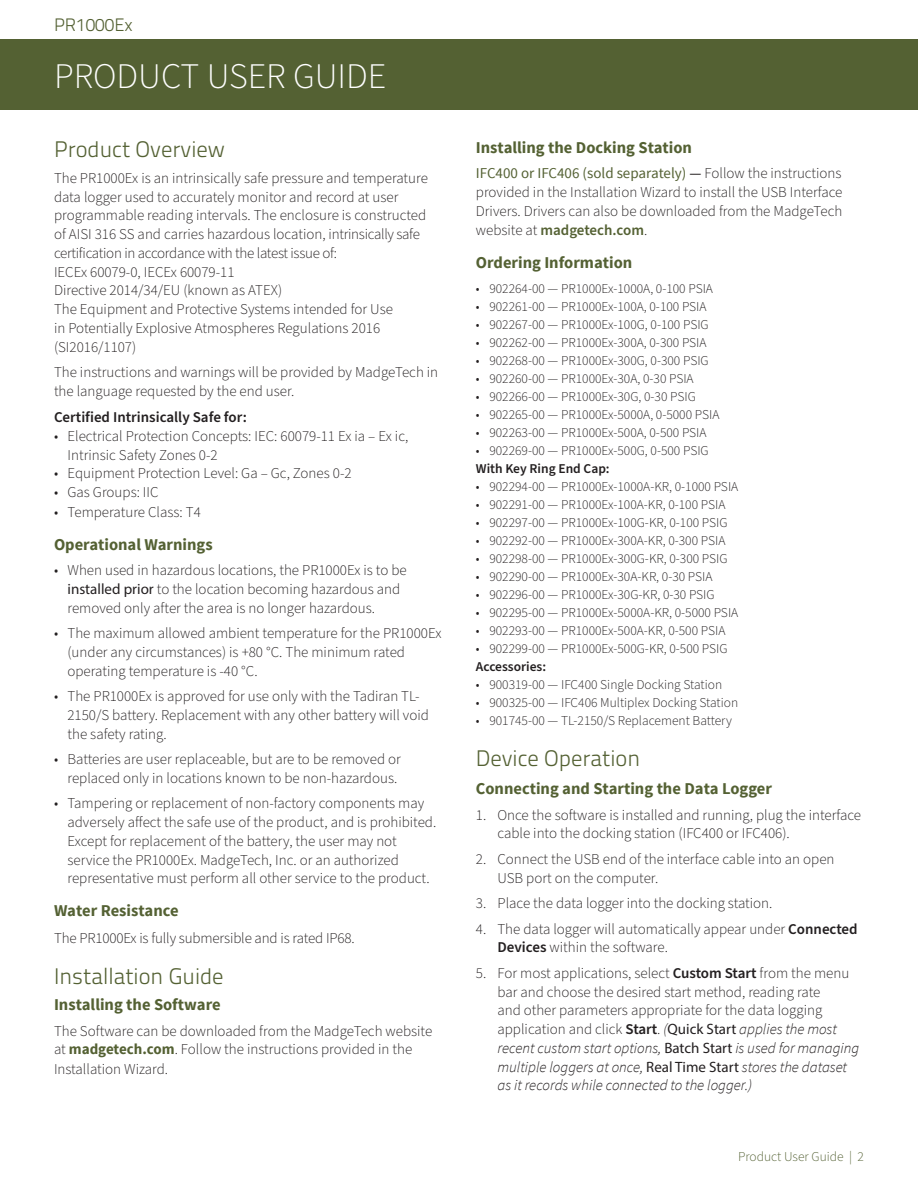
<style>
.page{position:relative;width:918px;height:1188px;background:#fff}
.page>*{position:absolute;margin:0;border:0;box-sizing:border-box;transform-origin:0 0}
.t1{font:300 36px "Source Sans Pro";color:#fff}
.Headings{font:300 22.5px "Titillium Text 22 L";color:#546133}
.t2{font:300 18px "Titillium Text 22 L";color:#546133}
.Subheads{font:700 16.5px "Source Sans Pro";color:#546133}
.Body{font:300 15px/18.8px "Source Sans Pro";color:#231f20}
.Body-2{font:600 15px "Source Sans Pro";color:#231f20}
.t3{font:300 13.5px "Source Sans Pro";color:#231f20}
.Body-3{font:600 13.5px "Source Sans Pro";color:#231f20}
.t4{font:300 13.5px "Source Sans Pro";color:#546133}
.s1{font-family:"Myriad Pro";font-weight:400}
.s2{font-weight:700;color:#546133}
.s3{font-weight:400;color:#546133}
.s4{font-weight:400}
.s5{font-weight:600;color:#546133}
.s6{font-weight:600}
.s7{font-style:italic}
</style>
<div class="page">
<div style="left:0;top:39px;width:918px;height:71px;background:#546133"></div>
<p class="t2" style="left:54px;top:11px;width:80px">PR1000Ex</p>
<h1 class="t1" style="left:54px;top:52px;width:334px">PRODUCT USER GUIDE</h1>
<p class="Headings" style="left:54px;top:133px;width:172px">Product Overview</p>
<p class="Body" style="left:54px;top:169px;width:375px">The PR1000Ex is an intrinsically safe pressure and temperature data logger used to accurately monitor and record at user programmable reading intervals. The enclosure is constructed of AISI 316 SS and carries hazardous location, intrinsically safe certification in accordance with the latest issue of:<br>IECEx 60079-0, IECEx 60079-11<br>Directive 2014/34/EU (known as ATEX)<br>The Equipment and Protective Systems intended for Use<br>in Potentially Explosive Atmospheres Regulations 2016 (SI2016/1107)</p>
<p class="Body" style="left:54px;top:363px;width:386px">The instructions and warnings will be provided by MadgeTech in the language requested by the end user.</p>
<p class="Body-2" style="left:54px;top:407px;width:194px">Certified Intrinsically Safe for:</p>
<p class="Body" style="left:68px;top:427px;width:342px;text-indent:-14px">• Electrical Protection Concepts: IEC: 60079-11 Ex ia – Ex ic,<br>Intrinsic Safety Zones 0-2</p>
<p class="Body" style="left:54px;top:464px;width:299px">• Equipment Protection Level: Ga – Gc, Zones 0-2</p>
<p class="Body" style="left:54px;top:483px;width:106px">• Gas Groups: IIC</p>
<p class="Body" style="left:54px;top:503px;width:148px">• Temperature Class: T4</p>
<p class="Subheads" style="left:54px;top:533px;width:160px">Operational Warnings</p>
<p class="Body" style="left:68px;top:561px;width:341px;text-indent:-14px">• When used in hazardous locations, the PR1000Ex is to be <span class="s1">installed prior</span> to the location becoming hazardous and removed only after the area is no longer hazardous.</p>
<p class="Body" style="left:68px;top:624px;width:375px;text-indent:-14px">• The maximum allowed ambient temperature for the PR1000Ex (under any circumstances) is +80 °C. The minimum rated operating temperature is -40 °C.</p>
<p class="Body" style="left:68px;top:687px;width:363px;text-indent:-14px">• The PR1000Ex is approved for use only with the Tadiran TL-<br>2150/S battery. Replacement with any other battery will void the safety rating.</p>
<p class="Body" style="left:54px;top:750px;width:348px;text-align:right">• Batteries are user replaceable, but are to be removed or replaced only in locations known to be non-hazardous.</p>
<p class="Body" style="left:68px;top:794px;width:370px;text-indent:-14px">• Tampering or replacement of non-factory components may adversely affect the safe use of the product, and is prohibited.<br>Except for replacement of the battery, the user may not service the PR1000Ex. MadgeTech, Inc. or an authorized representative must perform all other service to the product.</p>
<p class="Subheads" style="left:54px;top:900px;width:126px">Water Resistance</p>
<p class="Body" style="left:54px;top:929px;width:302px">The PR1000Ex is fully submersible and is rated IP68.</p>
<p class="Headings" style="left:54px;top:959px;width:171px">Installation Guide</p>
<p class="Subheads" style="left:54px;top:994px;width:168px">Installing the Software</p>
<p class="Body" style="left:54px;top:1021px;width:380px;line-height:19.2px">The Software can be downloaded from the MadgeTech website at <span class="s2">madgetech.com</span>. Follow the instructions provided in the<br>Installation Wizard.</p>
<p class="Subheads" style="left:476px;top:137px;width:218px">Installing the Docking Station</p>
<p class="Body" style="left:476px;top:164px;width:368px;text-align:justify"><span class="s3">IFC400 or IFC406 (sold separately)</span> <span class="s4">—</span> Follow the instructions provided in the Installation Wizard to install the USB Interface Drivers. Drivers can also be downloaded from the MadgeTech website at <span class="s5">madgetech.com</span>.</p>
<p class="Subheads" style="left:476px;top:252px;width:158px">Ordering Information</p>
<p class="t3" style="left:476px;top:280px;width:239px">• 902264-00 — PR1000Ex-1000A, 0-100 PSIA</p>
<p class="t3" style="left:476px;top:298px;width:232px">• 902261-00 — PR1000Ex-100A, 0-100 PSIA</p>
<p class="t3" style="left:476px;top:316px;width:234px">• 902267-00 — PR1000Ex-100G, 0-100 PSIG</p>
<p class="t3" style="left:476px;top:334px;width:232px">• 902262-00 — PR1000Ex-300A, 0-300 PSIA</p>
<p class="t3" style="left:476px;top:352px;width:234px">• 902268-00 — PR1000Ex-300G, 0-300 PSIG</p>
<p class="t3" style="left:476px;top:370px;width:219px">• 902260-00 — PR1000Ex-30A, 0-30 PSIA</p>
<p class="t3" style="left:476px;top:388px;width:221px">• 902266-00 — PR1000Ex-30G, 0-30 PSIG</p>
<p class="t3" style="left:476px;top:406px;width:245px">• 902265-00 — PR1000Ex-5000A, 0-5000 PSIA</p>
<p class="t3" style="left:476px;top:424px;width:232px">• 902263-00 — PR1000Ex-500A, 0-500 PSIA</p>
<p class="t3" style="left:476px;top:442px;width:234px">• 902269-00 — PR1000Ex-500G, 0-500 PSIG</p>
<p class="Body-3" style="left:476px;top:460px;width:135px">With Key Ring End Cap:</p>
<p class="t3" style="left:476px;top:478px;width:264px">• 902294-00 — PR1000Ex-1000A-KR, 0-1000 PSIA</p>
<p class="t3" style="left:476px;top:496px;width:251px">• 902291-00 — PR1000Ex-100A-KR, 0-100 PSIA</p>
<p class="t3" style="left:476px;top:514px;width:253px">• 902297-00 — PR1000Ex-100G-KR, 0-100 PSIG</p>
<p class="t3" style="left:476px;top:532px;width:251px">• 902292-00 — PR1000Ex-300A-KR, 0-300 PSIA</p>
<p class="t3" style="left:476px;top:550px;width:253px">• 902298-00 — PR1000Ex-300G-KR, 0-300 PSIG</p>
<p class="t3" style="left:476px;top:568px;width:238px">• 902290-00 — PR1000Ex-30A-KR, 0-30 PSIA</p>
<p class="t3" style="left:476px;top:586px;width:240px">• 902296-00 — PR1000Ex-30G-KR, 0-30 PSIG</p>
<p class="t3" style="left:476px;top:604px;width:264px">• 902295-00 — PR1000Ex-5000A-KR, 0-5000 PSIA</p>
<p class="t3" style="left:476px;top:622px;width:251px">• 902293-00 — PR1000Ex-500A-KR, 0-500 PSIA</p>
<p class="t3" style="left:476px;top:640px;width:253px">• 902299-00 — PR1000Ex-500G-KR, 0-500 PSIG</p>
<p class="Body-3" style="left:476px;top:658px;width:72px">Accessories:</p>
<p class="t3" style="left:476px;top:676px;width:248px">• 900319-00 — IFC400 Single Docking Station</p>
<p class="t3" style="left:476px;top:694px;width:264px">• 900325-00 — IFC406 Multiplex Docking Station</p>
<p class="t3" style="left:476px;top:712px;width:258px">• 901745-00 — TL-2150/S Replacement Battery</p>
<p class="Headings" style="left:476px;top:742px;width:166px">Device Operation</p>
<p class="Subheads" style="left:476px;top:778px;width:298px">Connecting and Starting the Data Logger</p>
<p class="Body" style="left:497px;top:806px;width:365px;text-indent:-22px">1. Once the software is installed and running, plug the interface cable into the docking station (IFC400 or IFC406).</p>
<p class="Body" style="left:497px;top:850px;width:339px;text-indent:-22px">2. Connect the USB end of the interface cable into an open<br>USB port on the computer.</p>
<p class="Body" style="left:476px;top:894px;width:298px">3. Place the data logger into the docking station.</p>
<p class="Body" style="left:497px;top:920px;width:362px;text-indent:-22px">4. The data logger will automatically appear under <span class="s6">Connected<br>Devices</span> within the software.</p>
<p class="Body" style="left:497px;top:964px;width:363px;text-indent:-22px">5. For most applications, select <span class="s6">Custom Start</span> from the menu bar and choose the desired start method, reading rate<br>and other parameters appropriate for the data logging application and click <span class="s6">Start</span>. <span class="s7">(</span><span class="s1">Quick Start</span> <span class="s7">applies the most recent custom start options,</span> <span class="s1">Batch Start</span> <span class="s7">is used for managing multiple loggers at once,</span> <span class="s1">Real Time Start</span> <span class="s7">stores the dataset as it records while connected to the logger.)</span></p>
<p class="t4" style="left:738px;top:1147px;width:127px">Product User Guide | 2</p>
</div>
